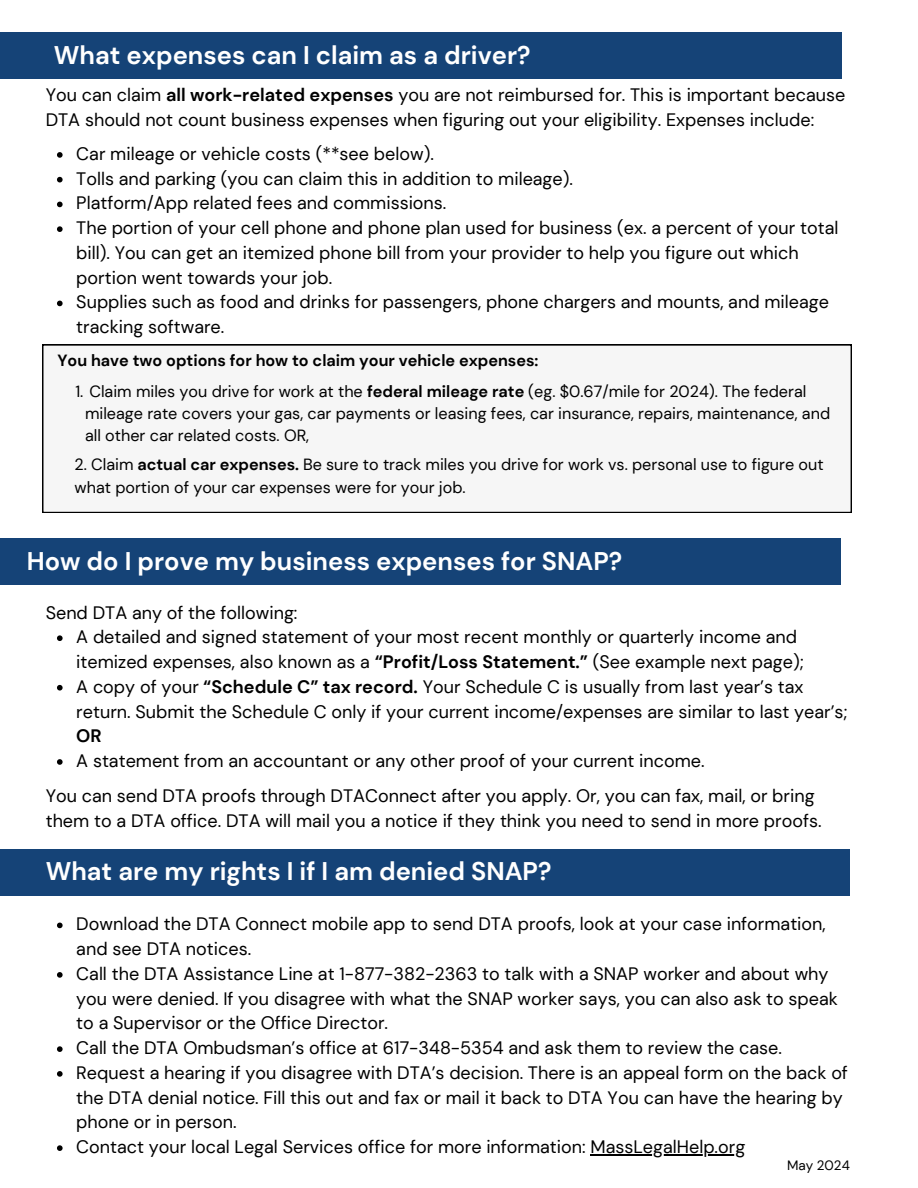
<style>
.page{position:relative;width:918px;height:1188px;background:#fff}
.page>*{position:absolute;margin:0;border:0;box-sizing:border-box;transform-origin:0 0}
.t1{font:700 25.5px "DM Sans";color:#fff}
.t2{font:18px/24.8px "DM Sans";color:#000}
.t3{font:16.2px/22px "DM Sans";color:#000}
.t4{font:700 16.2px "DM Sans";color:#000}
.t5{font:13.5px "DM Sans";color:#000}
.s1{font-weight:700}
</style>
<div class="page">
<div style="left:42px;top:345px;width:809px;height:168px;background:#f6f6f6"></div>
<div style="left:0;top:32px;width:842px;height:47px;background:#154377"></div>
<svg style="left:57px;top:152px;width:6px;height:6px"></svg>
<svg style="left:57px;top:177px;width:6px;height:5px"></svg>
<svg style="left:57px;top:202px;width:6px;height:5px"></svg>
<svg style="left:57px;top:226px;width:6px;height:6px"></svg>
<svg style="left:57px;top:301px;width:6px;height:5px"></svg>
<div style="left:0;top:538px;width:841px;height:47px;background:#154377"></div>
<svg style="left:57px;top:635px;width:6px;height:6px"></svg>
<svg style="left:57px;top:685px;width:6px;height:6px"></svg>
<svg style="left:57px;top:759px;width:6px;height:6px"></svg>
<div style="left:0;top:849px;width:850px;height:47px;background:#154377"></div>
<svg style="left:57px;top:923px;width:6px;height:5px"></svg>
<svg style="left:57px;top:972px;width:6px;height:6px"></svg>
<svg style="left:57px;top:1046px;width:6px;height:6px"></svg>
<svg style="left:57px;top:1071px;width:6px;height:6px"></svg>
<svg style="left:57px;top:1145px;width:6px;height:6px"></svg>
<hr style="left:591px;top:1154px;width:154px;height:1px;background:#000">
<p class="t1" style="left:54px;top:39px;width:478px">What expenses can I claim as a driver?</p>
<p class="t2" style="left:46px;top:83px;width:801px">You can claim <span class="s1">all work-related expenses</span> you are not reimbursed for. This is important because<br>DTA should not count business expenses when figuring out your eligibility. Expenses include:</p>
<p class="t2" style="left:76px;top:141px;width:359px">Car mileage or vehicle costs (**see below).</p>
<p class="t2" style="left:76px;top:166px;width:498px">Tolls and parking (you can claim this in addition to mileage).</p>
<h3 class="t2" style="left:76px;top:191px;width:372px">Platform/App related fees and commissions.</h3>
<p class="t2" style="left:76px;top:216px;width:764px">The portion of your cell phone and phone plan used for business (ex. a percent of your total bill). You can get an itemized phone bill from your provider to help you figure out which portion went towards your job.</p>
<h4 class="t2" style="left:76px;top:290px;width:754px">Supplies such as food and drinks for passengers, phone chargers and mounts, and mileage tracking software.</h4>
<h1 class="t4" style="left:58px;top:350px;width:483px">You have two options for how to claim your vehicle expenses:</h1>
<h2 class="t3" style="left:85px;top:380px;width:747px;text-indent:-10px">1. Claim miles you drive for work at the <span class="s1">federal mileage rate</span> (eg. $0.67/mile for 2024). The federal mileage rate covers your gas, car payments or leasing fees, car insurance, repairs, maintenance, and all other car related costs. OR,</h2>
<p class="t3" style="left:75px;top:453px;width:751px;line-height:22.5px">2. Claim <span class="s1">actual car expenses.</span> Be sure to track miles you drive for work vs. personal use to figure out what portion of your car expenses were for your job.</p>
<h1 class="t1" style="left:27px;top:545px;width:597px">How do I prove my business expenses for SNAP?</h1>
<h2 class="t2" style="left:46px;top:600px;width:253px">Send DTA any of the following:</h2>
<p class="t2" style="left:76px;top:625px;width:729px">A detailed and signed statement of your most recent monthly or quarterly income and itemized expenses, also known as a <span class="s1">“Profit/Loss Statement.”</span> (See example next page);</p>
<p class="t2" style="left:76px;top:674px;width:773px">A copy of your <span class="s1">“Schedule C” tax record.</span> Your Schedule C is usually from last year’s tax return. Submit the Schedule C only if your current income/expenses are similar to last year’s;<br><span class="s1">OR</span></p>
<p class="t2" style="left:76px;top:749px;width:630px">A statement from an accountant or any other proof of your current income.</p>
<h2 class="t2" style="left:46px;top:783px;width:777px">You can send DTA proofs through DTAConnect after you apply. Or, you can fax, mail, or bring them to a DTA office. DTA will mail you a notice if they think you need to send in more proofs.</h2>
<h1 class="t1" style="left:46px;top:855px;width:507px">What are my rights I if I am denied SNAP?</h1>
<p class="t2" style="left:76px;top:912px;width:751px">Download the DTA Connect mobile app to send DTA proofs, look at your case information, and see DTA notices.</p>
<p class="t2" style="left:76px;top:961px;width:763px">Call the DTA Assistance Line at 1-877-382-2363 to talk with a SNAP worker and about why you were denied. If you disagree with what the SNAP worker says, you can also ask to speak to a Supervisor or the Office Director.</p>
<p class="t2" style="left:76px;top:1036px;width:707px">Call the DTA Ombudsman’s office at 617-348-5354 and ask them to review the case.</p>
<p class="t2" style="left:76px;top:1060px;width:773px">Request a hearing if you disagree with DTA’s decision. There is an appeal form on the back of the DTA denial notice. Fill this out and fax or mail it back to DTA You can have the hearing by phone or in person.</p>
<p class="t2" style="left:76px;top:1135px;width:670px">Contact your local Legal Services office for more information: MassLegalHelp.org</p>
<p class="t5" style="left:787px;top:1157px;width:64px">May 2024</p>
</div>
